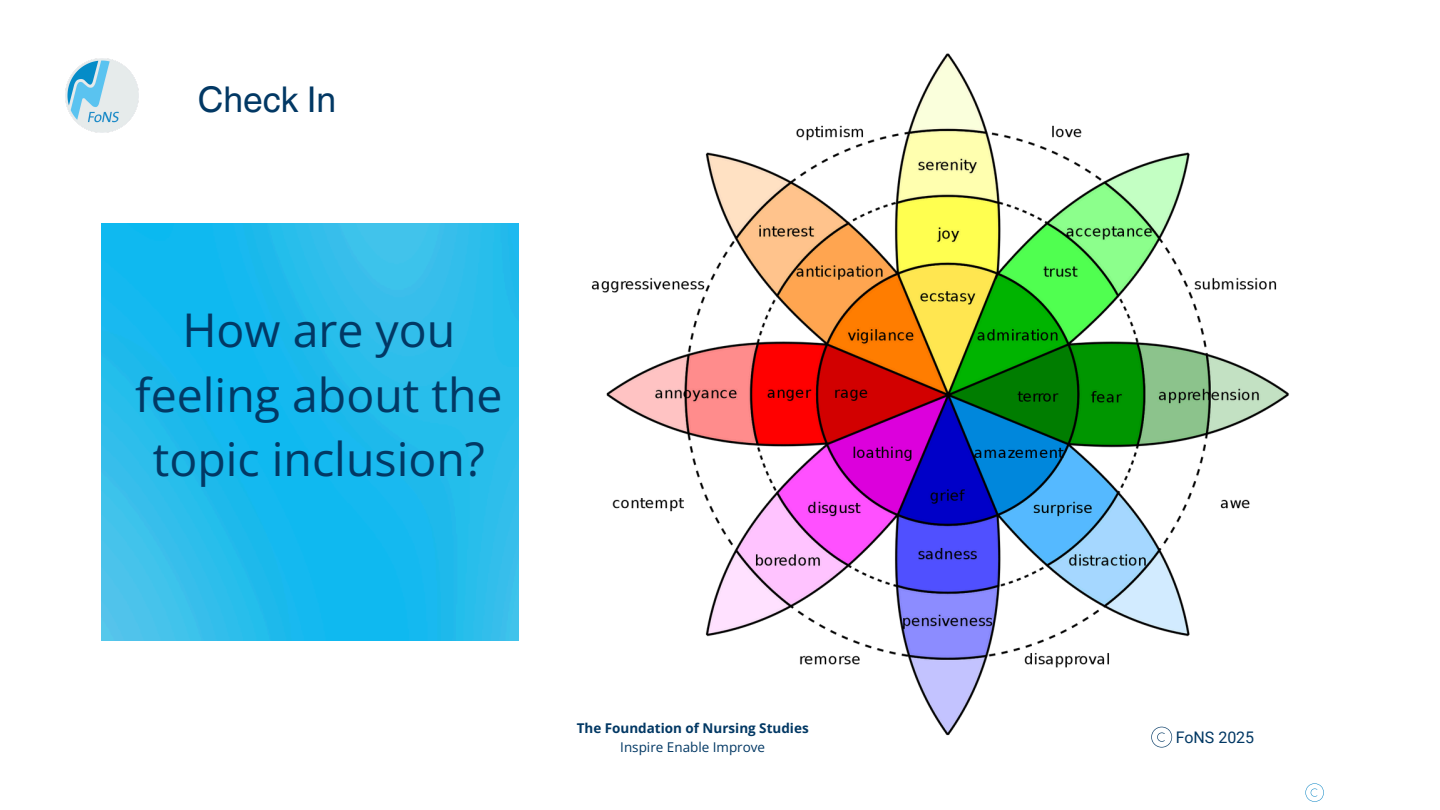
<style>
.page{position:relative;width:1440px;height:810px;background:#fff}
.page>*{position:absolute;margin:0;border:0;box-sizing:border-box;transform-origin:0 0}
.t1{font:46.5px/64.5px "Open Sans";color:#023864;text-align:center}
.t2{font:35.5px "Helvetica World";color:#023864}
.t3{font:16px "Roboto";color:#023864}
.t4{font:700 13.5px "Open Sans";color:#023864}
.t5{font:13.5px "Open Sans";color:#023864}
</style>
<div class="page">
<img style="left:65px;top:58px;width:74px;height:75px">
<svg style="left:1305px;top:783px;width:19px;height:19px"></svg>
<img style="left:591px;top:53px;width:698px;height:695px">
<img style="left:102px;top:223px;width:417px;height:417px">
<p class="t2" style="left:198px;top:79px;width:140px">Check In</p>
<p class="t1" style="left:135px;top:297px;width:369px">How are you feeling about the topic inclusion?</p>
<p class="t4" style="left:577px;top:719px;width:233px">The Foundation of Nursing Studies</p>
<p class="t5" style="left:620px;top:737px;width:146px">Inspire Enable Improve</p>
<p class="t3" style="left:1176px;top:728px;width:80px">FoNS 2025</p>
</div>
